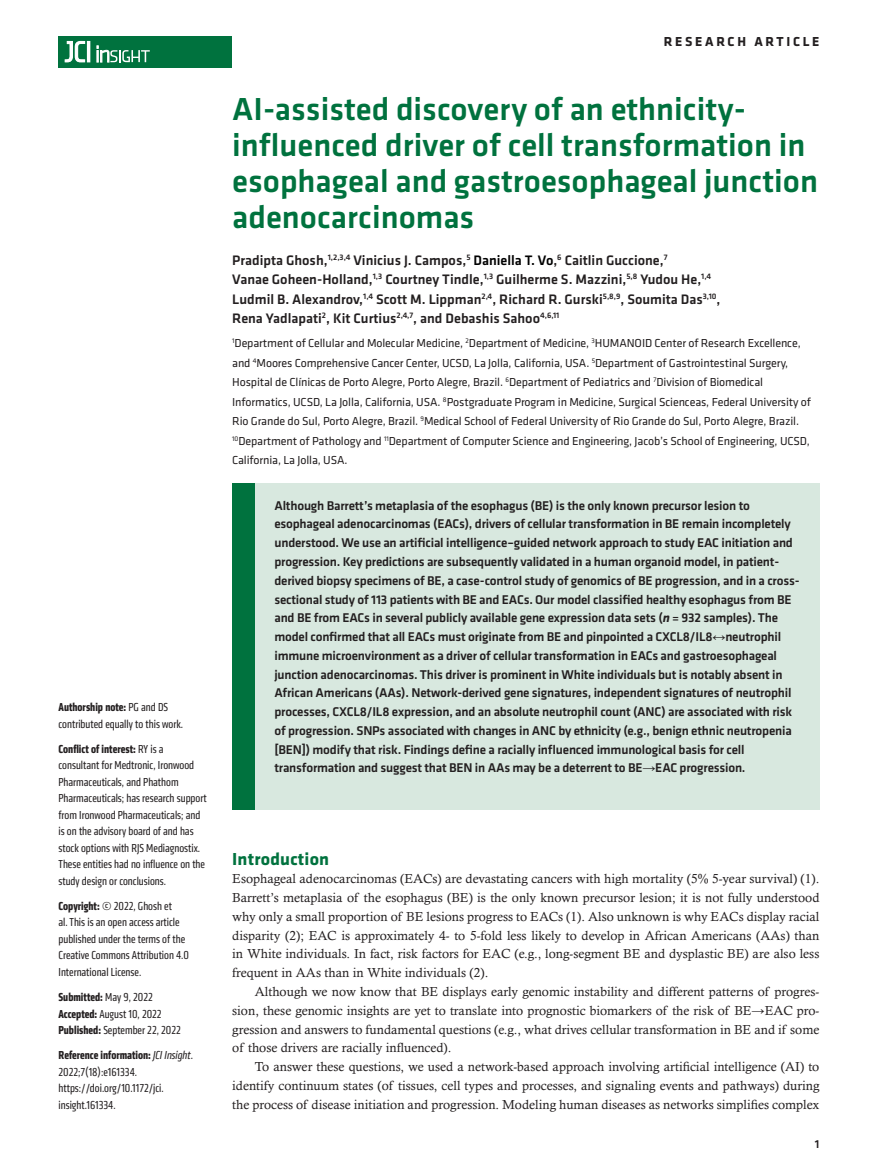
<style>
.page{position:relative;width:878px;height:1175px;background:#fff}
.page>*{position:absolute;margin:0;border:0;box-sizing:border-box;transform-origin:0 0}
.Head_level_1{font:500 33px/36px "Klavika Basic";color:#00723e}
.Head_level_2{font:700 18px "Klavika";letter-spacing:.01em;color:#00723e}
.Authors{font:500 14.25px/19.5px "Klavika Basic";color:#231f20}
.t1{font:700 13.5px "Klavika Basic";letter-spacing:.2em;color:#231f20}
.Abstract_standfirst{font:500 13.2px/18.8px "Klavika Basic";letter-spacing:-.015em;color:#231f20}
.Normal_first{font:13.2px/18.8px "Calisto MT Std";color:#231f20;text-align:justify}
.Affiliations{font:12px/19.5px "Klavika";letter-spacing:-.01em;color:#231f20}
.Info_box{font:condensed 12px/16.5px "Klavika";color:#231f20}
.t2{font:500 12px "Klavika Basic";color:#231f20}
.s1{font-weight:700}
.s2{font-style:italic}
.s3{color:#000}
.s4{font-weight:700;font-style:italic}
.s5{font-family:"Times New Roman";font-weight:700}
.s6{font-family:"Times New Roman"}
</style>
<div class="page">
<div style="left:59px;top:36px;width:173px;height:31px;background:#00723e"></div>
<hr style="left:87px;top:41px;width:3px;height:21px;background:#fff">
<svg style="left:64px;top:41px;width:21px;height:22px"></svg>
<svg style="left:97px;top:46px;width:53px;height:16px"></svg>
<div style="left:232px;top:483px;width:587px;height:327px;background:#d8e8df"></div>
<div style="left:232px;top:483px;width:22px;height:327px;background:#00723e"></div>
<p class="Info_box" style="left:59px;top:699px;width:126px"><span class="s1">Authorship note:</span> PG and DS contributed equally to this work.</p>
<p class="Info_box" style="left:59px;top:740px;width:150px"><span class="s1">Conflict of interest:</span> RY is a consultant for Medtronic, Ironwood Pharmaceuticals, and Phathom Pharmaceuticals; has research support from Ironwood Pharmaceuticals; and is on the advisory board of and has stock options with RJS Mediagnostix.<br>These entities had no influence on the study design or conclusions.</p>
<p class="Info_box" style="left:59px;top:897px;width:132px"><span class="s1">Copyright:</span> © 2022, Ghosh et<br>al. This is an open access article published under the terms of the<br>Creative Commons Attribution 4.0<br>International License.</p>
<p class="Info_box" style="left:59px;top:988px;width:124px"><span class="s1">Submitted:</span> May 9, 2022<br><span class="s1">Accepted:</span> August 10, 2022<br><span class="s1">Published:</span> September 22, 2022</p>
<p class="Info_box" style="left:59px;top:1046px;width:136px"><span class="s1">Reference information:</span> <span class="s2">JCI Insight</span>.<br>2022;7(18):e161334. https://doi.org/10.1172/jci. insight.161334.</p>
<p class="t1" style="left:663px;top:32px;width:157px">RESEARCH ARTICLE</p>
<p class="Head_level_1" style="left:232px;top:91px;width:587px">AI-assisted discovery of an ethnicity&shy;influenced driver of cell transformation in esophageal and gastroesophageal junction adenocarcinomas</p>
<p class="Authors" style="left:232px;top:250px;width:489px">Pradipta Ghosh,<sup>1,2,3,4</sup> Vinicius J. Campos,<sup>5</sup> <span class="s3">Daniella T. Vo</span>,<sup>6</sup> Caitlin Guccione,<sup>7<br></sup>Vanae Goheen-Holland,<sup>1,3</sup> Courtney Tindle,<sup>1,3</sup> Guilherme S. Mazzini,<sup>5,8</sup> Yudou He,<sup>1,4<br></sup>Ludmil B. Alexandrov,<sup>1,4</sup> Scott M. Lippman<sup>2,4</sup>, Richard R. Gurski<sup>5,8,9</sup>, Soumita Das<sup>3,10</sup>, Rena Yadlapati<sup>2</sup>, Kit Curtius<sup>2,4,7</sup>, and Debashis Sahoo<sup>4,6,11</sup></p>
<p class="Affiliations" style="left:232px;top:333px;width:580px"><sup>1</sup>Department of Cellular and Molecular Medicine, <sup>2</sup>Department of Medicine, <sup>3</sup>HUMANOID Center of Research Excellence, and <sup>4</sup>Moores Comprehensive Cancer Center, UCSD, La Jolla, California, USA. <sup>5</sup>Department of Gastrointestinal Surgery, Hospital de Clínicas de Porto Alegre, Porto Alegre, Brazil. <sup>6</sup>Department of Pediatrics and <sup>7</sup>Division of Biomedical Informatics, UCSD, La Jolla, California, USA. <sup>8</sup>Postgraduate Program in Medicine, Surgical Scienceas, Federal University of Rio Grande do Sul, Porto Alegre, Brazil. <sup>9</sup>Medical School of Federal University of Rio Grande do Sul, Porto Alegre, Brazil.<br><sup>10</sup>Department of Pathology and <sup>11</sup>Department of Computer Science and Engineering, Jacob’s School of Engineering, UCSD, California, La Jolla, USA.</p>
<p class="Abstract_standfirst" style="left:274px;top:495px;width:527px">Although Barrett’s metaplasia of the esophagus (BE) is the only known precursor lesion to esophageal adenocarcinomas (EACs), drivers of cellular transformation in BE remain incompletely understood. We use an artificial intelligence–guided network approach to study EAC initiation and progression. Key predictions are subsequently validated in a human organoid model, in patient&shy;derived biopsy specimens of BE, a case-control study of genomics of BE progression, and in a cross&shy;sectional study of 113 patients with BE and EACs. Our model classified healthy esophagus from BE and BE from EACs in several publicly available gene expression data sets (<span class="s4">n</span> = 932 samples). The model confirmed that all EACs must originate from BE and pinpointed a CXCL8/IL8<span class="s5">↔</span>neutrophil immune microenvironment as a driver of cellular transformation in EACs and gastroesophageal junction adenocarcinomas. This driver is prominent in White individuals but is notably absent in African Americans (AAs). Network-derived gene signatures, independent signatures of neutrophil processes, CXCL8/IL8 expression, and an absolute neutrophil count (ANC) are associated with risk of progression. SNPs associated with changes in ANC by ethnicity (e.g., benign ethnic neutropenia [BEN]) modify that risk. Findings define a racially influenced immunological basis for cell transformation and suggest that BEN in AAs may be a deterrent to BE<span class="s5">→</span>EAC progression.</p>
<p class="Head_level_2" style="left:232px;top:845px;width:98px">Introduction</p>
<p class="Normal_first" style="left:232px;top:869px;width:588px">Esophageal adenocarcinomas (EACs) are devastating cancers with high mortality (5% 5-year survival) (1).<br>Barrett’s metaplasia of the esophagus (BE) is the only known precursor lesion; it is not fully understood why only a small proportion of BE lesions progress to EACs (1). Also unknown is why EACs display racial disparity (2); EAC is approximately 4- to 5-fold less likely to develop in African Americans (AAs) than in White individuals. In fact, risk factors for EAC (e.g., long-segment BE and dysplastic BE) are also less frequent in AAs than in White individuals (2).</p>
<p class="Normal_first" style="left:232px;top:982px;width:588px;text-indent:22px">Although we now know that BE displays early genomic instability and different patterns of progres&shy;sion, these genomic insights are yet to translate into prognostic biomarkers of the risk of BE<span class="s6">→</span>EAC pro&shy;gression and answers to fundamental questions (e.g., what drives cellular transformation in BE and if some of those drivers are racially influenced).</p>
<p class="Normal_first" style="left:232px;top:1057px;width:588px;text-indent:22px">To answer these questions, we used a network-based approach involving artificial intelligence (AI) to identify continuum states (of tissues, cell types and processes, and signaling events and pathways) during the process of disease initiation and progression. Modeling human diseases as networks simplifies complex</p>
<p class="t2" style="left:814px;top:1135px;width:6px">1</p>
</div>
